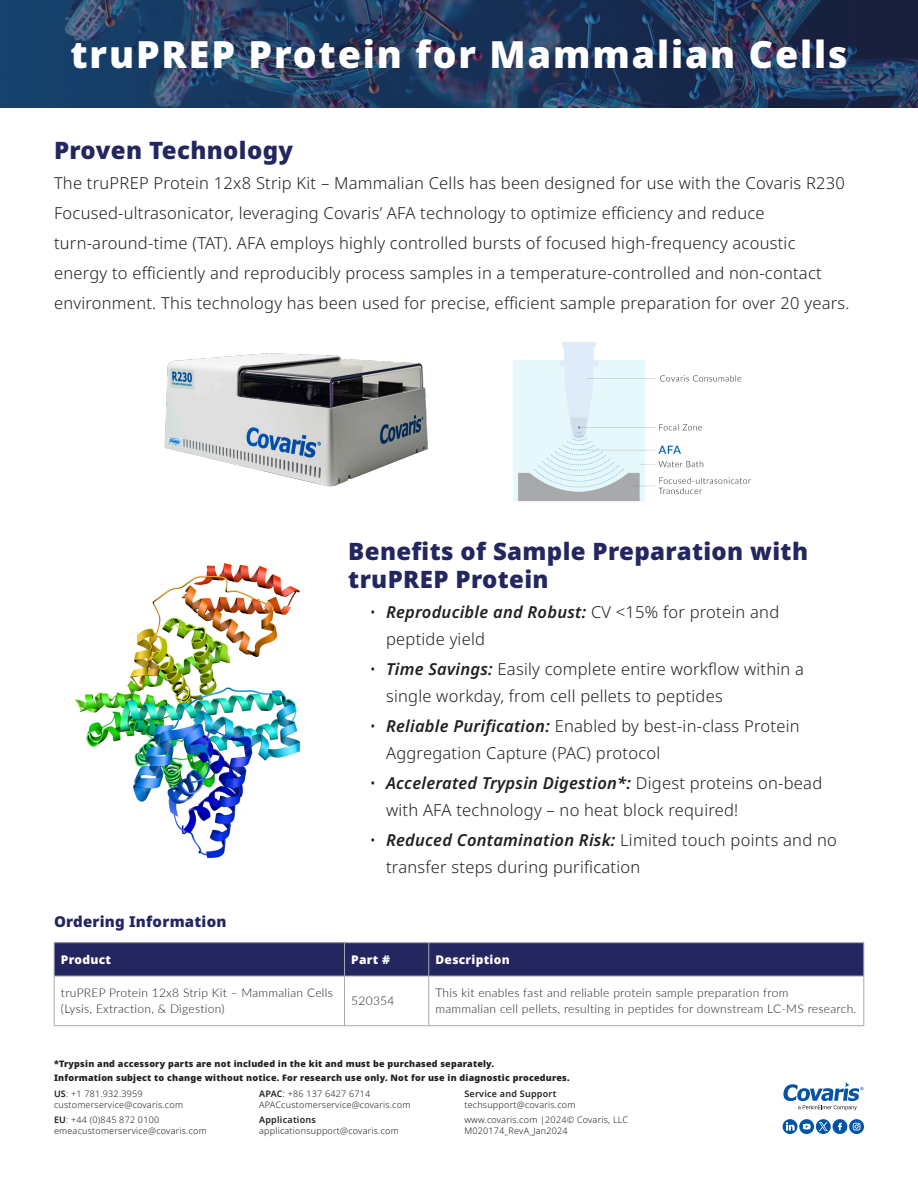
<style>
.page{position:relative;width:918px;height:1188px;background:#fff}
.page>*{position:absolute;margin:0;border:0;box-sizing:border-box;transform-origin:0 0}
.text_body{font:900 37.5px "Noto Sans";letter-spacing:.05em;color:#fff}
.t1{font:900 24px/28.8px "Noto Sans";letter-spacing:.015em;color:#24275f}
.t2{font:300 16.5px/27px "Noto Sans";letter-spacing:.015em;color:#231f20}
.t3{font:italic 600 16.5px "Noto Sans";letter-spacing:.015em;color:#231f20}
.t4{font:900 15px "Noto Sans";letter-spacing:.015em;color:#24275f}
.t5{font:300 12px "Lato";letter-spacing:.025em;color:#231f20}
.t6{font:900 12px "Noto Sans";letter-spacing:.025em;color:#fff}
.t7{font:300 9px/10.8px "Noto Sans";letter-spacing:.025em;color:#231f20}
.t8{font:900 9px "Noto Sans";letter-spacing:.025em;color:#231f20}
.t9{font:600 9px "Noto Sans";letter-spacing:.025em;color:#231f20}
.s1{font-weight:300;font-style:normal}
.s2{font-weight:600;font-style:italic}
.s3{font-weight:600}
</style>
<div class="page">
<svg style="left:0;top:0;width:918px;height:108px;background:#213a5f"></svg>
<div style="left:54px;top:943px;width:291px;height:33px;background:#24275f"></div>
<div style="left:345px;top:943px;width:519px;height:33px;background:#24275f"></div>
<hr style="left:54px;top:942px;width:291px;height:1px;background:#a8a9ad">
<hr style="left:54px;top:943px;width:1px;height:33px;background:#a8a9ad">
<hr style="left:345px;top:942px;width:84px;height:1px;background:#a8a9ad">
<hr style="left:344px;top:943px;width:1px;height:33px;background:#a8a9ad">
<hr style="left:429px;top:942px;width:435px;height:1px;background:#a8a9ad">
<hr style="left:429px;top:943px;width:1px;height:33px;background:#a8a9ad">
<hr style="left:864px;top:943px;width:1px;height:33px;background:#a8a9ad">
<hr style="left:54px;top:976px;width:291px;height:1px;background:#a8a9ad">
<hr style="left:54px;top:976px;width:1px;height:50px;background:#a8a9ad">
<hr style="left:345px;top:976px;width:84px;height:1px;background:#a8a9ad">
<hr style="left:344px;top:976px;width:1px;height:50px;background:#a8a9ad">
<hr style="left:429px;top:976px;width:435px;height:1px;background:#a8a9ad">
<hr style="left:429px;top:976px;width:1px;height:50px;background:#a8a9ad">
<hr style="left:864px;top:976px;width:1px;height:50px;background:#a8a9ad">
<hr style="left:54px;top:1025px;width:291px;height:1px;background:#a8a9ad">
<hr style="left:345px;top:1025px;width:84px;height:1px;background:#a8a9ad">
<hr style="left:429px;top:1025px;width:435px;height:1px;background:#a8a9ad">
<img style="left:164px;top:353px;width:264px;height:134px">
<img style="left:513px;top:342px;width:238px;height:160px">
<img style="left:75px;top:563px;width:226px;height:295px">
<svg style="left:783px;top:1082px;width:80px;height:28px"></svg>
<svg style="left:783px;top:1119px;width:81px;height:15px"></svg>
<p class="text_body" style="left:70px;top:25px;width:779px">truPREP Protein for Mammalian Cells</p>
<p class="t1" style="left:54px;top:136px;width:241px">Proven Technology</p>
<p class="t2" style="left:54px;top:169px;width:793px;line-height:30px">The truPREP Protein 12x8 Strip Kit – Mammalian Cells has been designed for use with the Covaris R230<br>Focused-ultrasonicator, leveraging Covaris’ AFA technology to optimize efficiency and reduce</p>
<p class="t2" style="left:54px;top:229px;width:797px;line-height:30px">turn-around-time (TAT). AFA employs highly controlled bursts of focused high-frequency acoustic energy to efficiently and reproducibly process samples in a temperature-controlled and non-contact environment. This technology has been used for precise, efficient sample preparation for over 20 years.</p>
<p class="t4" style="left:54px;top:910px;width:174px">Ordering Information</p>
<p class="t1" style="left:348px;top:536px;width:461px">Benefits of Sample Preparation with truPREP Protein</p>
<p class="t3" style="left:370px;top:601px;width:411px"><span class="s1">•</span> Reproducible and Robust: <span class="s1">CV &lt;15% for protein and</span></p>
<p class="t2" style="left:386px;top:626px;width:100px">peptide yield</p>
<p class="t2" style="left:386px;top:656px;width:419px;text-indent:-16px">• <span class="s2">Time Savings:</span> Easily complete entire workflow within a single workday, from cell pellets to peptides</p>
<p class="t2" style="left:386px;top:713px;width:415px;text-indent:-16px">• <span class="s2">Reliable Purification:</span> Enabled by best-in-class Protein<br>Aggregation Capture (PAC) protocol</p>
<p class="t2" style="left:386px;top:770px;width:438px;text-indent:-16px">• <span class="s2">Accelerated Trypsin Digestion*:</span> Digest proteins on-bead with AFA technology – no heat block required!</p>
<p class="t2" style="left:386px;top:827px;width:452px;text-indent:-16px">• <span class="s2">Reduced Contamination Risk:</span> Limited touch points and no transfer steps during purification</p>
<p class="t6" style="left:61px;top:950px;width:52px">Product</p>
<p class="t6" style="left:351px;top:950px;width:40px">Part #</p>
<p class="t6" style="left:436px;top:950px;width:76px">Description</p>
<p class="t5" style="left:61px;top:984px;width:274px">truPREP Protein 12x8 Strip Kit – Mammalian Cells</p>
<p class="t5" style="left:61px;top:1001px;width:165px">(Lysis, Extraction, &amp; Digestion)</p>
<p class="t5" style="left:436px;top:984px;width:354px">This kit enables fast and reliable protein sample preparation from</p>
<p class="t5" style="left:436px;top:1001px;width:422px">mammalian cell pellets, resulting in peptides for downstream LC-MS research.</p>
<p class="t5" style="left:351px;top:992px;width:45px">520354</p>
<p class="t8" style="left:54px;top:1057px;width:442px">*Trypsin and accessory parts are not included in the kit and must be purchased separately.</p>
<p class="t8" style="left:54px;top:1070px;width:517px">Information subject to change without notice. For research use only. Not for use in diagnostic procedures.</p>
<p class="t7" style="left:54px;top:1089px;width:90px"><span class="s3">US</span>: +1 781.932.3959</p>
<p class="t7" style="left:54px;top:1100px;width:131px">customerservice@covaris.com</p>
<p class="t7" style="left:54px;top:1115px;width:107px"><span class="s3">EU</span>: +44 (0)845 872 0100</p>
<p class="t7" style="left:54px;top:1125px;width:154px">emeacustomerservice@covaris.com</p>
<p class="t7" style="left:259px;top:1089px;width:113px"><span class="s3">APAC</span>: +86 137 6427 6714</p>
<p class="t7" style="left:259px;top:1100px;width:153px">APACcustomerservice@covaris.com</p>
<p class="t9" style="left:259px;top:1114px;width:58px">Applications</p>
<p class="t7" style="left:259px;top:1125px;width:141px">applicationsupport@covaris.com</p>
<p class="t9" style="left:464px;top:1088px;width:93px">Service and Support</p>
<p class="t7" style="left:464px;top:1100px;width:113px">techsupport@covaris.com</p>
<p class="t7" style="left:464px;top:1115px;width:165px">www.covaris.com |2024© Covaris, LLC<br>M020174_RevA_Jan2024</p>
</div>
